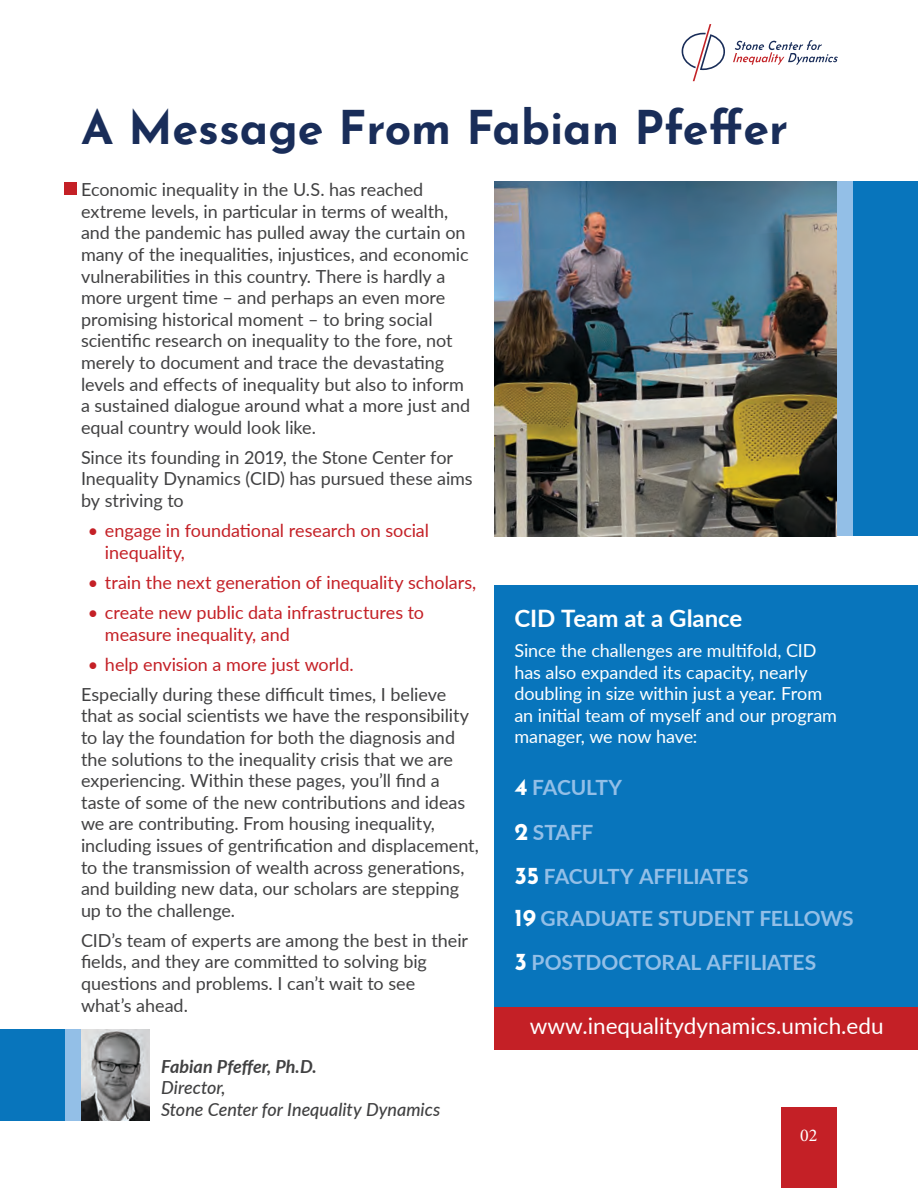
<style>
.page{position:relative;width:918px;height:1188px;background:#fff}
.page>*{position:absolute;margin:0;border:0;box-sizing:border-box;transform-origin:0 0}
.t1{font:700 46.5px "Josefin Sans";color:#192d59}
.t2{font:700 24px "Lato";color:#fff}
.t3{font:22.5px "Lato";color:#fff}
.t4{font:700 21px "Lato";letter-spacing:-.01em;color:#93bfe7}
.t5{font:18px/21.6px "Lato";letter-spacing:-.005em;color:#414142}
.t6{font:18px/21.6px "Lato";letter-spacing:-.005em;color:#c42026}
.t7{font:18px/21.6px "Lato";letter-spacing:-.005em;color:#fff}
.t8{font:italic 500 18px/21.6px "Lato";color:#414142}
.t9{font:18px "Minion Pro";color:#fff}
.s1{font-weight:700}
.s2{font-family:"Josefin Sans";font-size:24px;color:#fff}
</style>
<div class="page">
<div style="left:495px;top:182px;width:423px;height:354px;background:#0875bc"></div>
<div style="left:781px;top:1107px;width:56px;height:81px;background:#c42026"></div>
<svg style="left:682px;top:24px;width:43px;height:57px"></svg>
<svg style="left:733px;top:40px;width:105px;height:25px"></svg>
<div style="left:495px;top:586px;width:423px;height:422px;background:#0875bc"></div>
<div style="left:495px;top:1008px;width:423px;height:42px;background:#c42026"></div>
<div style="left:0;top:1029px;width:149px;height:91px;background:#0875bc"></div>
<div style="left:65px;top:1029px;width:16px;height:91px;background:#93bfe7"></div>
<img style="left:81px;top:1029px;width:68px;height:91px">
<div style="left:837px;top:182px;width:16px;height:354px;background:#93bfe7"></div>
<img style="left:495px;top:182px;width:342px;height:354px">
<div style="left:64px;top:182px;width:12px;height:12px;background:#c42026"></div>
<h1 class="t1" style="left:81px;top:86px;width:709px">A Message From Fabian Pfeffer</h1>
<p class="t5" style="left:81px;top:178px;width:391px">Economic inequality in the U.S. has reached extreme levels, in particular in terms of wealth, and the pandemic has pulled away the curtain on many of the inequalities, injustices, and economic vulnerabilities in this country. There is hardly a more urgent time – and perhaps an even more promising historical moment – to bring social scientific research on inequality to the fore, not merely to document and trace the devastating levels and effects of inequality but also to inform a sustained dialogue around what a more just and equal country would look like.</p>
<p class="t5" style="left:81px;top:446px;width:393px">Since its founding in 2019, the Stone Center for<br>Inequality Dynamics (CID) has pursued these aims by striving to</p>
<p class="t6" style="left:105px;top:519px;width:326px;text-indent:-17px">• engage in foundational research on social inequality,</p>
<p class="t6" style="left:88px;top:571px;width:390px">• train the next generation of inequality scholars,</p>
<p class="t6" style="left:105px;top:601px;width:321px;text-indent:-17px">• create new public data infrastructures to measure inequality, and</p>
<p class="t6" style="left:88px;top:653px;width:268px">• help envision a more just world.</p>
<p class="t5" style="left:81px;top:683px;width:400px">Especially during these difficult times, I believe that as social scientists we have the responsibility to lay the foundation for both the diagnosis and the solutions to the inequality crisis that we are experiencing. Within these pages, you’ll find a taste of some of the new contributions and ideas we are contributing. From housing inequality, including issues of gentrification and displacement, to the transmission of wealth across generations, and building new data, our scholars are stepping up to the challenge.</p>
<p class="t5" style="left:81px;top:929px;width:389px">CID’s team of experts are among the best in their fields, and they are committed to solving big questions and problems. I can’t wait to see what’s ahead.</p>
<p class="t8" style="left:161px;top:1055px;width:281px"><span class="s1">Fabian Pfeffer, Ph.D.<br></span>Director,<br>Stone Center for Inequality Dynamics</p>
<p class="t2" style="left:514px;top:600px;width:229px">CID Team at a Glance</p>
<p class="t7" style="left:514px;top:639px;width:324px">Since the challenges are multifold, CID has also expanded its capacity, nearly doubling in size within just a year. From an initial team of myself and our program manager, we now have:</p>
<p class="t4" style="left:514px;top:771px;width:109px"><span class="s2">4</span> FACULTY</p>
<p class="t4" style="left:514px;top:817px;width:81px"><span class="s2">2</span> STAFF</p>
<p class="t4" style="left:514px;top:860px;width:236px"><span class="s2">35</span> FACULTY AFFILIATES</p>
<p class="t4" style="left:514px;top:903px;width:341px"><span class="s2">19</span> GRADUATE STUDENT FELLOWS</p>
<p class="t4" style="left:514px;top:947px;width:303px"><span class="s2">3</span> POSTDOCTORAL AFFILIATES</p>
<p class="t3" style="left:530px;top:1010px;width:355px">www.inequalitydynamics.umich.edu</p>
<p class="t9" style="left:800px;top:1123px;width:19px">02</p>
</div>
